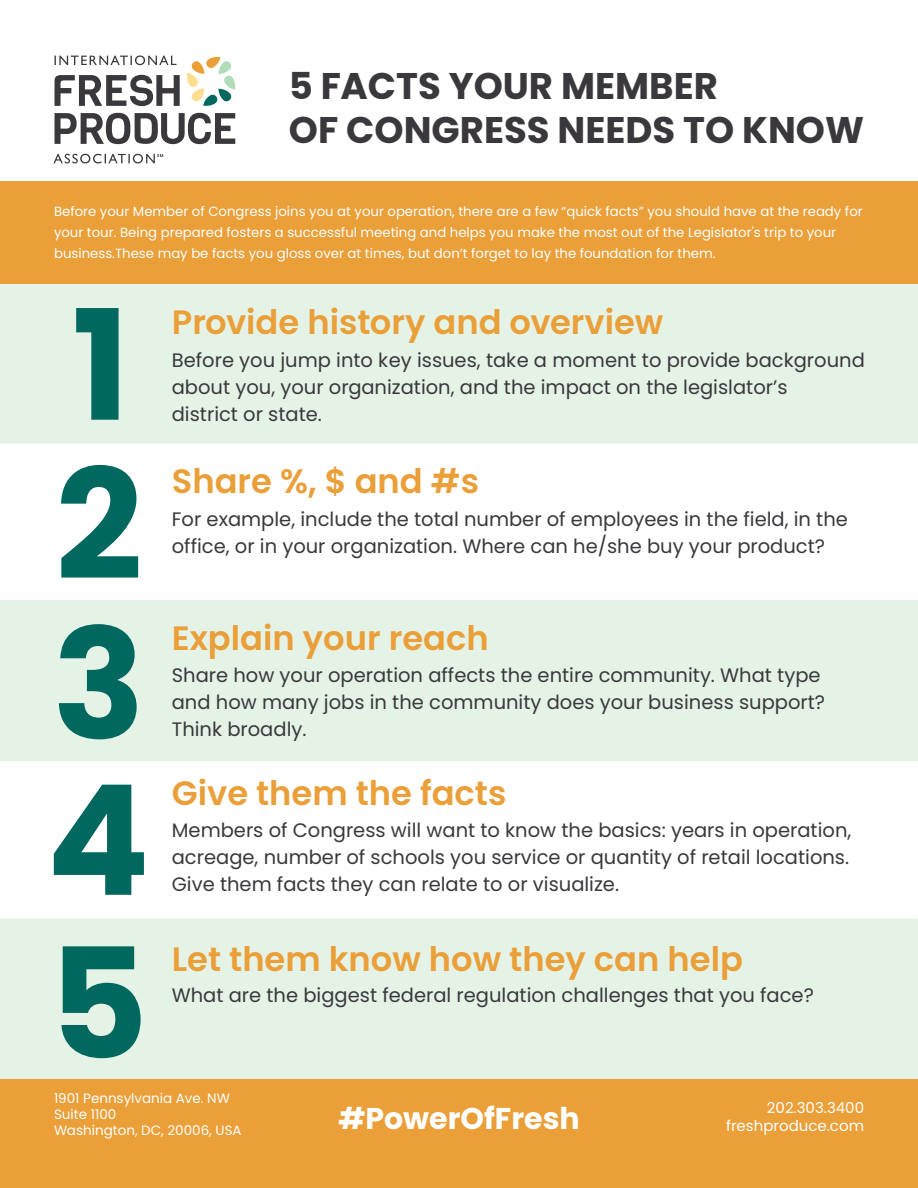
<style>
.page{position:relative;width:918px;height:1188px;background:#fff}
.page>*{position:absolute;margin:0;border:0;box-sizing:border-box;transform-origin:0 0}
.t1{font:700 153px "Poppins";color:#00685f}
.t2{font:700 37.05px/44.5px "Poppins";color:#3a383c}
.t3{font:600 33.75px "Poppins";color:#ea9f39}
.t4{font:700 30px "Poppins";color:#fff}
.t5{font:19.5px/27px "Poppins";color:#3a383c}
.t6{font:15px/18px "Poppins";color:#fff;text-align:right}
.t7{font:13.5px/16.2px "Poppins";color:#fff}
.t8{font:13.35px/21px "Poppins";color:#fff}
</style>
<div class="page">
<div style="left:1px;top:920px;width:916px;height:159px;background:#e5f3e7"></div>
<div style="left:1px;top:284px;width:916px;height:158px;background:#e5f3e7"></div>
<div style="left:1px;top:601px;width:916px;height:159px;background:#e5f3e7"></div>
<div style="left:0;top:181px;width:918px;height:103px;background:#ea9f39"></div>
<div style="left:0;top:1080px;width:918px;height:108px;background:#ea9f39"></div>
<svg style="left:55px;top:113px;width:180px;height:31px"></svg>
<svg style="left:55px;top:75px;width:125px;height:31px"></svg>
<svg style="left:55px;top:55px;width:122px;height:10px"></svg>
<svg style="left:187px;top:56px;width:49px;height:50px"></svg>
<svg style="left:54px;top:154px;width:109px;height:9px"></svg>
<p class="t2" style="left:289px;top:64px;width:577px">5 FACTS YOUR MEMBER<br>OF CONGRESS NEEDS TO KNOW</p>
<p class="t8" style="left:54px;top:201px;width:810px">Before your Member of Congress joins you at your operation, there are a few “quick facts” you should have at the ready for your tour. Being prepared fosters a successful meeting and helps you make the most out of the Legislator's trip to your business.These may be facts you gloss over at times, but don’t forget to lay the foundation for them.</p>
<p class="t1" style="left:72px;top:277px;width:59px">1</p>
<p class="t3" style="left:172px;top:303px;width:493px">Provide history and overview</p>
<p class="t5" style="left:172px;top:346px;width:695px">Before you jump into key issues, take a moment to provide background about you, your organization, and the impact on the legislator’s<br>district or state.</p>
<p class="t1" style="left:55px;top:437px;width:89px">2</p>
<p class="t3" style="left:172px;top:462px;width:309px">Share %, $ and #s</p>
<p class="t5" style="left:172px;top:506px;width:678px">For example, include the total number of employees in the field, in the office, or in your organization. Where can he/she buy your product?</p>
<p class="t1" style="left:52px;top:596px;width:94px">3</p>
<p class="t3" style="left:172px;top:618px;width:318px">Explain your reach</p>
<p class="t5" style="left:172px;top:662px;width:655px">Share how your operation affects the entire community. What type and how many jobs in the community does your business support?<br>Think broadly.</p>
<p class="t1" style="left:46px;top:753px;width:105px">4</p>
<p class="t3" style="left:172px;top:773px;width:336px">Give them the facts</p>
<p class="t5" style="left:172px;top:817px;width:681px;text-align:justify">Members of Congress will want to know the basics: years in operation, acreage, number of schools you service or quantity of retail locations.<br>Give them facts they can relate to or visualize.</p>
<p class="t1" style="left:49px;top:916px;width:101px">5</p>
<p class="t3" style="left:172px;top:939px;width:573px">Let them know how they can help</p>
<p class="t5" style="left:172px;top:982px;width:644px">What are the biggest federal regulation challenges that you face?</p>
<p class="t7" style="left:54px;top:1090px;width:189px">1901 Pennsylvania Ave. NW<br>Suite 1100<br>Washington, DC, 20006, USA</p>
<p class="t6" style="left:726px;top:1099px;width:140px">202.303.3400 freshproduce.com</p>
<p class="t4" style="left:338px;top:1101px;width:243px">#PowerOfFresh</p>
</div>
